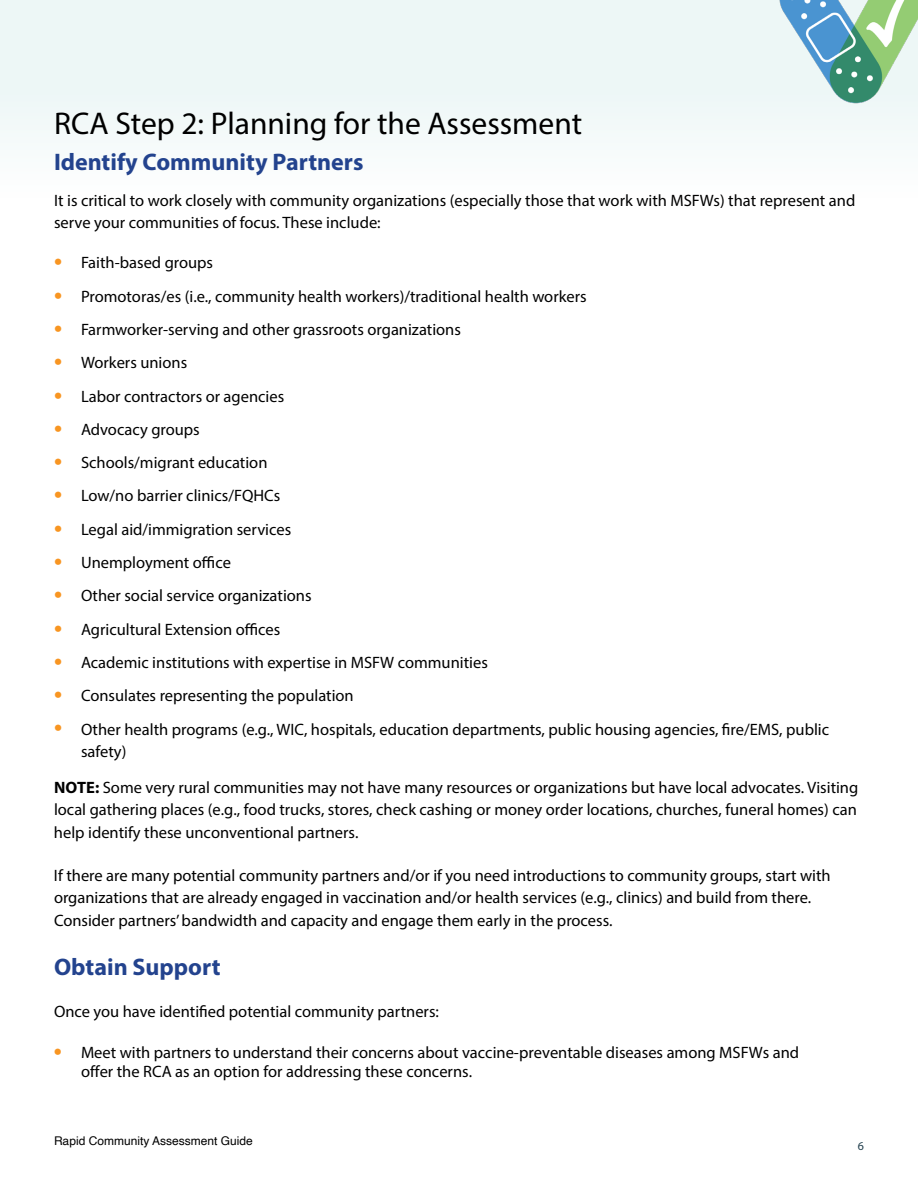
<style>
.page{position:relative;width:918px;height:1188px;background:#fff}
.page>*{position:absolute;margin:0;border:0;box-sizing:border-box;transform-origin:0 0}
.t1{font:31.5px "Myriad Pro";color:#000}
.t2{font:700 24px "Myriad Pro";color:#23438e}
.t3{font:700 24px/33.3px "Myriad Pro";color:#f89521;text-align:justify}
.t4{font:16.5px/22.5px "Myriad Pro";color:#000}
.t5{font:12px "Helvetica";color:#000}
.t6{font:12px "Myriad Pro";color:#22404e}
.s1{font-weight:700}
.s2{font-weight:700;font-size:24px;color:#f89521}
</style>
<div class="page">
<div style="left:0;top:0;width:918px;height:137px;background:#edf7f6"></div>
<img style="left:775px;top:0;width:143px;height:107px">
<h2 class="t1" style="left:54px;top:104px;width:530px">RCA Step 2: Planning for the Assessment</h2>
<h3 class="t2" style="left:54px;top:146px;width:311px">Identify Community Partners</h3>
<p class="t4" style="left:54px;top:189px;width:803px">It is critical to work closely with community organizations (especially those that work with MSFWs) that represent and serve your communities of focus. These include:</p>
<p class="t3" style="left:54px;top:243px;width:10px">• • • • • • • • • • • • • • •</p>
<p class="t4" style="left:81px;top:251px;width:134px">Faith-based groups</p>
<p class="t4" style="left:81px;top:285px;width:507px">Promotoras/es (i.e., community health workers)/traditional health workers</p>
<p class="t4" style="left:81px;top:318px;width:382px">Farmworker-serving and other grassroots organizations</p>
<p class="t4" style="left:81px;top:351px;width:108px">Workers unions</p>
<p class="t4" style="left:81px;top:384px;width:205px">Labor contractors or agencies</p>
<p class="t4" style="left:81px;top:418px;width:120px">Advocacy groups</p>
<p class="t4" style="left:81px;top:451px;width:188px">Schools/migrant education</p>
<p class="t4" style="left:81px;top:484px;width:201px">Low/no barrier clinics/FQHCs</p>
<p class="t4" style="left:81px;top:518px;width:212px">Legal aid/immigration services</p>
<p class="t4" style="left:81px;top:551px;width:151px">Unemployment office</p>
<p class="t4" style="left:81px;top:584px;width:232px">Other social service organizations</p>
<p class="t4" style="left:81px;top:618px;width:201px">Agricultural Extension offices</p>
<p class="t4" style="left:81px;top:651px;width:408px">Academic institutions with expertise in MSFW communities</p>
<p class="t4" style="left:81px;top:684px;width:274px">Consulates representing the population</p>
<p class="t4" style="left:81px;top:717px;width:750px">Other health programs (e.g., WIC, hospitals, education departments, public housing agencies, fire/EMS, public safety)</p>
<p class="t4" style="left:54px;top:776px;width:806px;text-align:justify"><span class="s1">NOTE:</span> Some very rural communities may not have many resources or organizations but have local advocates. Visiting local gathering places (e.g., food trucks, stores, check cashing or money order locations, churches, funeral homes) can help identify these unconventional partners.</p>
<p class="t4" style="left:54px;top:864px;width:778px">If there are many potential community partners and/or if you need introductions to community groups, start with organizations that are already engaged in vaccination and/or health services (e.g., clinics) and build from there.<br>Consider partners’ bandwidth and capacity and engage them early in the process.</p>
<h3 class="t2" style="left:54px;top:951px;width:168px">Obtain Support</h3>
<p class="t4" style="left:54px;top:1000px;width:386px">Once you have identified potential community partners:</p>
<p class="t4" style="left:81px;top:1042px;width:720px;line-height:19px;text-indent:-27px"><span class="s2">•</span> Meet with partners to understand their concerns about vaccine-preventable diseases among MSFWs and offer the RCA as an option for addressing these concerns.</p>
<p class="t5" style="left:54px;top:1131px;width:200px">Rapid Community Assessment Guide</p>
<p class="t6" style="left:858px;top:1138px;width:8px">6</p>
</div>
